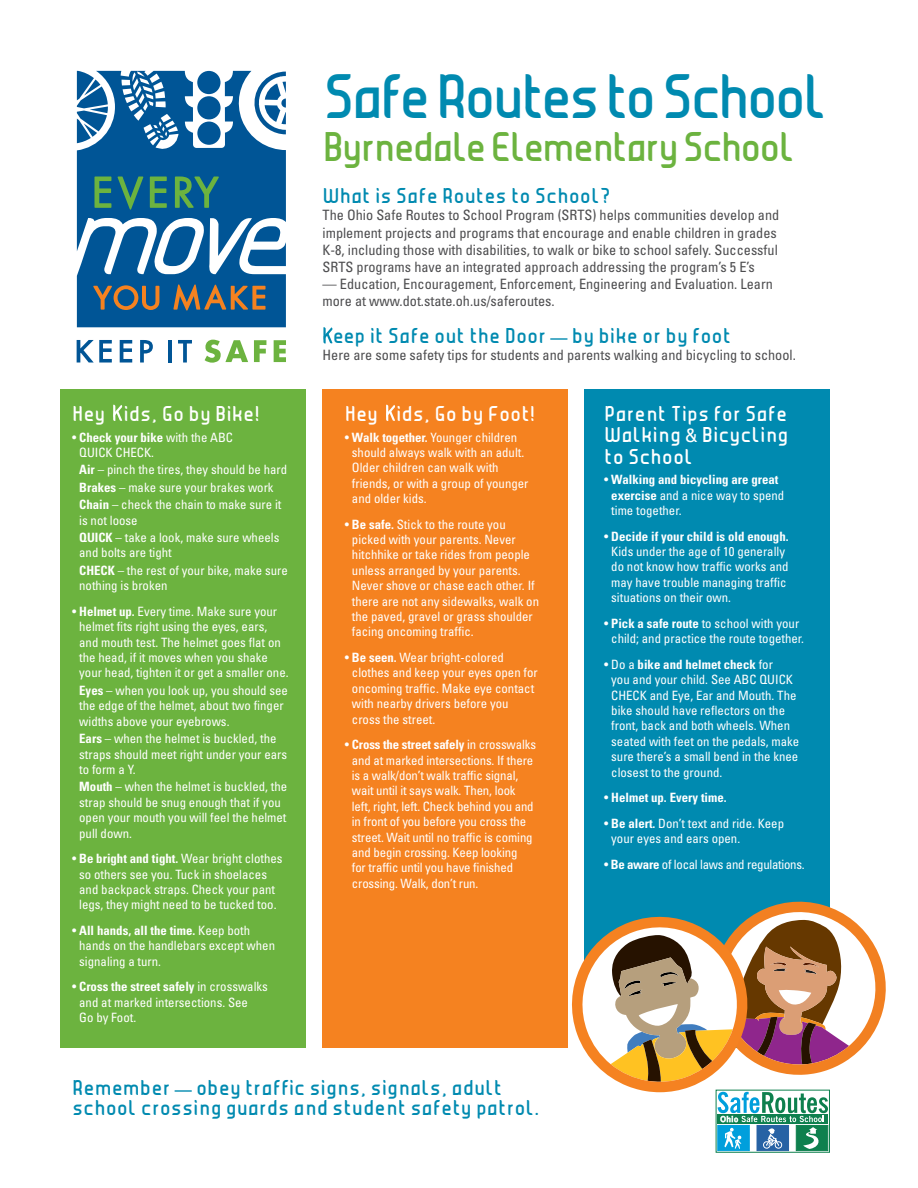
<style>
.page{position:relative;width:918px;height:1188px;background:#fff}
.page>*{position:absolute;margin:0;border:0;box-sizing:border-box;transform-origin:0 0}
.t1{font:700 49.8px "JUICE Bold";letter-spacing:-.09em;color:#008ab0}
.t2{font:700 33px "JUICE Bold";letter-spacing:-.075em;color:#6cb33f}
.t3{font:700 17.1px/20.5px "JUICE Bold";color:#008ab0}
.t4{font:700 17.1px/21.3px "JUICE Bold";color:#fff;text-align:justify}
.t5{font:condensed 14.25px/17.1px "Univers";color:#4d4d4f}
.t6{font:condensed 12.9px/15.5px "Univers";color:#fff}
.t7{font:700 condensed 12.9px/15.5px "Univers";color:#fff}
.t8{font:condensed 12.9px "Univers";letter-spacing:-.02em;color:#fff}
.s1{font-weight:700}
.s2{color:#fff}
.s3{font-family:"Univers";font-weight:400;font-stretch:condensed;font-size:18.6px}
.s4{font-weight:400}
</style>
<div class="page">
<svg style="left:77px;top:71px;width:209px;height:256px;fill:#005596"></svg>
<svg style="left:250px;top:72px;width:36px;height:62px"></svg>
<svg style="left:163px;top:226px;width:33px;height:40px"></svg>
<div style="left:197px;top:71px;width:24px;height:23px;background:#005596;border-radius:50%"></div>
<div style="left:197px;top:96px;width:24px;height:23px;background:#005596;border-radius:50%"></div>
<div style="left:197px;top:122px;width:24px;height:23px;background:#005596;border-radius:50%"></div>
<svg style="left:77px;top:71px;width:31px;height:72px"></svg>
<svg style="left:248px;top:226px;width:38px;height:40px"></svg>
<hr style="left:168px;top:340px;width:3px;height:23px;background:#005596">
<svg style="left:178px;top:340px;width:14px;height:23px"></svg>
<svg style="left:77px;top:340px;width:35px;height:23px"></svg>
<svg style="left:120px;top:340px;width:12px;height:23px"></svg>
<svg style="left:140px;top:340px;width:13px;height:23px"></svg>
<svg style="left:205px;top:340px;width:43px;height:23px"></svg>
<svg style="left:254px;top:340px;width:12px;height:22px"></svg>
<svg style="left:274px;top:340px;width:12px;height:22px"></svg>
<svg style="left:94px;top:177px;width:17px;height:31px"></svg>
<svg style="left:118px;top:177px;width:25px;height:33px"></svg>
<svg style="left:150px;top:177px;width:17px;height:31px"></svg>
<svg style="left:175px;top:177px;width:44px;height:31px"></svg>
<svg style="left:93px;top:285px;width:66px;height:25px;background:#5a656a"></svg>
<svg style="left:173px;top:284px;width:93px;height:27px;background:#5a656a"></svg>
<div style="left:323px;top:389px;width:245px;height:659px;background:#f58220"></div>
<div style="left:60px;top:389px;width:245px;height:659px;background:#6cb33f"></div>
<div style="left:585px;top:389px;width:245px;height:659px;background:#008ab0"></div>
<div style="left:716px;top:1090px;width:114px;height:63px;background:#fff;border:1px solid #0e804e"></div>
<div style="left:796px;top:1125px;width:32px;height:26px;background:#0e804e"></div>
<div style="left:718px;top:1125px;width:32px;height:26px;background:#009fdc;border:1px solid #009fdc"></div>
<div style="left:757px;top:1125px;width:32px;height:26px;background:#2662a4"></div>
<svg style="left:571px;top:892px;width:315px;height:257px"></svg>
<svg style="left:113px;top:405px;width:9px;height:16px"></svg>
<svg style="left:386px;top:405px;width:9px;height:16px"></svg>
<svg style="left:323px;top:327px;width:10px;height:17px"></svg>
<h3 class="t4" style="left:72px;top:404px;width:189px">Hey ids, Go by Bike!</h3>
<p class="t6" style="left:79px;top:429px;width:155px;text-indent:-7px">• <span class="s1">Check your bike</span> with the ABC<br>QUICK CHECK.</p>
<p class="t6" style="left:79px;top:461px;width:209px;line-height:17.4px"><span class="s1">Air</span> – pinch the tires, they should be hard<br><span class="s1">Brakes</span> – make sure your brakes work<br><span class="s1">Chain</span> – check the chain to make sure it</p>
<p class="t6" style="left:79px;top:511px;width:202px;line-height:17.4px">is not loose<br><span class="s1">QUICK</span> – take a look, make sure wheels</p>
<p class="t6" style="left:79px;top:544px;width:210px;line-height:17.4px">and bolts are tight<br><span class="s1">CHECK</span> – the rest of your bike, make sure</p>
<p class="t6" style="left:79px;top:578px;width:90px">nothing is broken</p>
<p class="t6" style="left:79px;top:603px;width:211px;text-indent:-7px">• <span class="s1">Helmet up.</span> Every time. Make sure your helmet fits right using the eyes, ears, and mouth test. The helmet goes flat on the head, if it moves when you shake your head, tighten it or get a smaller one.</p>
<p class="t6" style="left:79px;top:682px;width:210px"><span class="s1">Eyes</span> – when you look up, you should see the edge of the helmet, about two finger widths above your eyebrows.</p>
<p class="t6" style="left:79px;top:730px;width:209px"><span class="s1">Ears</span> – when the helmet is buckled, the straps should meet right under your ears to form a Y.</p>
<p class="t6" style="left:79px;top:779px;width:210px"><span class="s1">Mouth</span> – when the helmet is buckled, the strap should be snug enough that if you open your mouth you will feel the helmet pull down.</p>
<p class="t6" style="left:79px;top:851px;width:205px;text-indent:-7px">• <span class="s1">Be bright and tight.</span> Wear bright clothes so others see you. Tuck in shoelaces and backpack straps. Check your pant legs, they might need to be tucked too.</p>
<p class="t6" style="left:79px;top:922px;width:197px;text-indent:-7px">• <span class="s1">All hands, all the time.</span> Keep both hands on the handlebars except when signaling a turn.</p>
<p class="t6" style="left:79px;top:979px;width:190px;text-indent:-7px">• <span class="s1">Cross the street safely</span> in crosswalks and at marked intersections. See<br>Go by Foot.</p>
<h1 class="t1" style="left:323px;top:73px;width:507px">Safe Routes to School</h1>
<h2 class="t2" style="left:323px;top:131px;width:474px">Byrnedale Elementary School</h2>
<h3 class="t3" style="left:323px;top:187px;width:289px">What is Safe Routes to School?</h3>
<p class="t5" style="left:323px;top:206px;width:458px">The Ohio Safe Routes to School Program (SRTS) helps communities develop and implement projects and programs that encourage and enable children in grades K-8, including those with disabilities, to walk or bike to school safely. Successful SRTS programs have an integrated approach addressing the program’s 5 E’s</p>
<p class="t5" style="left:323px;top:275px;width:452px">— Education, Encouragement, Enforcement, Engineering and Evaluation. Learn more at www.dot.state.oh.us/saferoutes.</p>
<h3 class="t3" style="left:323px;top:327px;width:410px"><span class="s2">K</span>eep it Safe out the Door — by bike or by foot</h3>
<p class="t5" style="left:323px;top:346px;width:475px">Here are some safety tips for students and parents walking and bicycling to school.</p>
<h3 class="t4" style="left:345px;top:404px;width:192px">Hey ids, Go by Foot!</h3>
<p class="t6" style="left:352px;top:429px;width:178px;text-indent:-7px">• <span class="s1">Walk together.</span> Younger children should always walk with an adult.<br>Older children can walk with friends, or with a group of younger and older kids.</p>
<p class="t6" style="left:352px;top:516px;width:189px;text-indent:-7px">• <span class="s1">Be safe.</span> Stick to the route you picked with your parents. Never hitchhike or take rides from people unless arranged by your parents.<br>Never shove or chase each other. If there are not any sidewalks, walk on the paved, gravel or grass shoulder facing oncoming traffic.</p>
<p class="t6" style="left:352px;top:649px;width:187px;text-indent:-7px">• <span class="s1">Be seen.</span> Wear bright-colored clothes and keep your eyes open for oncoming traffic. Make eye contact with nearby drivers before you cross the street.</p>
<p class="t6" style="left:352px;top:737px;width:186px;text-indent:-7px">• <span class="s1">Cross the street safely</span> in crosswalks and at marked intersections. If there is a walk/don’t walk traffic signal, wait until it says walk. Then, look left, right, left. Check behind you and in front of you before you cross the street. Wait until no traffic is coming and begin crossing. Keep looking<br>for traffic until you have finished crossing. Walk, don’t run.</p>
<h3 class="t4" style="left:604px;top:404px;width:186px">Parent Tips for Safe Walking <span class="s3">&amp;</span> Bicycling to School</h3>
<p class="t7" style="left:611px;top:472px;width:175px;text-indent:-7px"><span class="s4">•</span> Walking and bicycling are great exercise <span class="s4">and a nice way to spend time together.</span></p>
<p class="t6" style="left:611px;top:528px;width:179px;text-indent:-7px">• <span class="s1">Decide if your child is old enough.<br></span>Kids under the age of 10 generally do not know how traffic works and may have trouble managing traffic situations on their own.</p>
<p class="t6" style="left:604px;top:615px;width:202px;text-align:center">• <span class="s1">Pick a safe route</span> to school with your child; and practice the route together.</p>
<p class="t6" style="left:611px;top:656px;width:190px;text-indent:-7px">• Do a <span class="s1">bike and helmet check</span> for<br>you and your child. See ABC QUICK<br>CHECK and Eye, Ear and Mouth. The bike should have reflectors on the front, back and both wheels. When seated with feet on the pedals, make sure there’s a small bend in the knee closest to the ground.</p>
<p class="t7" style="left:604px;top:790px;width:124px"><span class="s4">•</span> Helmet up. Every time.</p>
<p class="t6" style="left:611px;top:815px;width:174px;text-indent:-7px">• <span class="s1">Be alert.</span> Don’t text and ride. Keep your eyes and ears open.</p>
<p class="t8" style="left:604px;top:856px;width:202px">• <span class="s1">Be aware</span> of local laws and regulations.</p>
<h3 class="t3" style="left:72px;top:1078px;width:469px">Remember — obey traffic signs, signals, adult school crossing guards and student safety patrol.</h3>
</div>
